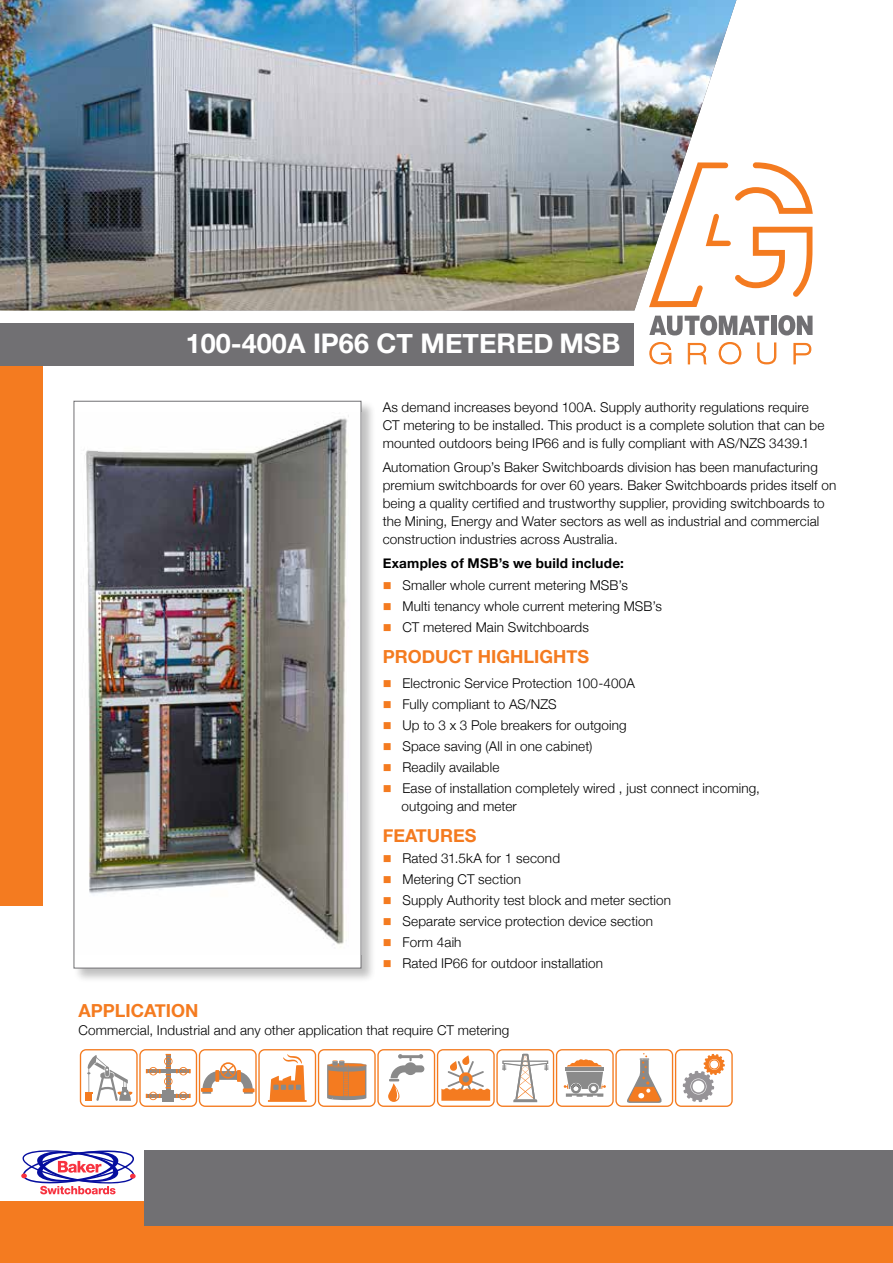
<style>
.page{position:relative;width:893px;height:1263px;background:#fff}
.page>*{position:absolute;margin:0;border:0;box-sizing:border-box;transform-origin:0 0}
.t1{font:700 27px "Helvetica Neue";color:#fff}
.t2{font:700 18px "Helvetica Neue";color:#f47b20}
.t3{font:300 13.5px/18px "Helvetica Neue";letter-spacing:.01em;color:#000}
.t4{font:700 13.5px "Helvetica Neue";letter-spacing:.02em;color:#000}
.s1{color:#f47b20}
</style>
<div class="page">
<div style="left:0;top:1201px;width:893px;height:62px;background:#f47b20"></div>
<div style="left:0;top:347px;width:43px;height:559px;background:#f47b20"></div>
<div style="left:0;top:323px;width:634px;height:43px;background:#717073"></div>
<div style="left:145px;top:1150px;width:748px;height:75px;background:#717073"></div>
<div style="left:73px;top:400px;width:303px;height:583px;background:#000;opacity:.25"></div>
<div style="left:74px;top:401px;width:287px;height:567px;background:#fff"></div>
<img style="left:85px;top:415px;width:264px;height:532px">
<svg style="left:649px;top:342px;width:23px;height:22px"></svg>
<svg style="left:687px;top:342px;width:20px;height:22px"></svg>
<svg style="left:718px;top:342px;width:24px;height:22px"></svg>
<svg style="left:757px;top:342px;width:20px;height:22px"></svg>
<svg style="left:793px;top:342px;width:19px;height:22px"></svg>
<svg style="left:649px;top:315px;width:120px;height:20px"></svg>
<div style="left:771px;top:316px;width:6px;height:19px;background:#717073"></div>
<svg style="left:778px;top:315px;width:34px;height:20px"></svg>
<svg style="left:736px;top:162px;width:77px;height:135px"></svg>
<svg style="left:21px;top:1150px;width:115px;height:44px"></svg>
<div style="left:437px;top:1049px;width:58px;height:58px;border:1px solid #f47b20;border-radius:6px"></div>
<svg style="left:441px;top:1055px;width:49px;height:46px"></svg>
<div style="left:377px;top:1049px;width:58px;height:58px;border:1px solid #f47b20;border-radius:6px"></div>
<svg style="left:388px;top:1083px;width:12px;height:19px"></svg>
<svg style="left:395px;top:1087px;width:5px;height:13px"></svg>
<svg style="left:389px;top:1054px;width:35px;height:27px"></svg>
<div style="left:80px;top:1049px;width:58px;height:58px;border:1px solid #f47b20;border-radius:6px"></div>
<svg style="left:85px;top:1055px;width:48px;height:46px"></svg>
<div style="left:556px;top:1049px;width:58px;height:58px;border:1px solid #f47b20;border-radius:6px"></div>
<hr style="left:565px;top:1067px;width:39px;height:4px;background:#8a8a8a">
<svg style="left:564px;top:1072px;width:42px;height:25px"></svg>
<svg style="left:567px;top:1059px;width:35px;height:7px"></svg>
<div style="left:675px;top:1049px;width:58px;height:58px;border:1px solid #f47b20;border-radius:6px"></div>
<svg style="left:683px;top:1054px;width:42px;height:48px"></svg>
<div style="left:318px;top:1049px;width:58px;height:58px;border:1px solid #f47b20;border-radius:6px"></div>
<svg style="left:327px;top:1060px;width:39px;height:40px;background:#d38a53"></svg>
<div style="left:496px;top:1049px;width:58px;height:58px;border:1px solid #f47b20;border-radius:6px"></div>
<svg style="left:502px;top:1054px;width:46px;height:48px"></svg>
<div style="left:258px;top:1049px;width:58px;height:58px;border:1px solid #f47b20;border-radius:6px"></div>
<svg style="left:268px;top:1054px;width:39px;height:48px"></svg>
<div style="left:615px;top:1049px;width:58px;height:58px;border:1px solid #f47b20;border-radius:6px"></div>
<svg style="left:627px;top:1053px;width:35px;height:50px"></svg>
<div style="left:199px;top:1049px;width:58px;height:58px;border:1px solid #f47b20;border-radius:6px"></div>
<svg style="left:202px;top:1062px;width:51px;height:32px"></svg>
<hr style="left:162px;top:1098px;width:12px;height:4px;background:#8a8a8a">
<svg style="left:146px;top:1054px;width:45px;height:46px"></svg>
<div style="left:139px;top:1049px;width:58px;height:58px;border:1px solid #f47b20;border-radius:6px"></div>
<img style="left:0;top:0;width:736px;height:310px">
<h1 class="t1" style="left:186px;top:322px;width:436px">100-400A IP66 CT METERED MSB</h1>
<p class="t3" style="left:383px;top:397px;width:443px">As demand increases beyond 100A. Supply authority regulations require<br>CT metering to be installed. This product is a complete solution that can be mounted outdoors being IP66 and is fully compliant with AS/NZS 3439.1</p>
<p class="t3" style="left:383px;top:457px;width:455px">Automation Group’s Baker Switchboards division has been manufacturing premium switchboards for over 60 years. Baker Switchboards prides itself on being a quality certified and trustworthy supplier, providing switchboards to the Mining, Energy and Water sectors as well as industrial and commercial construction industries across Australia.</p>
<p class="t4" style="left:383px;top:553px;width:243px">Examples of MSB’s we build include:</p>
<p class="t3" style="left:383px;top:575px;width:247px"><span class="s1">■</span> Smaller whole current metering MSB’s</p>
<p class="t3" style="left:383px;top:596px;width:281px"><span class="s1">■</span> Multi tenancy whole current metering MSB’s</p>
<p class="t3" style="left:383px;top:617px;width:208px"><span class="s1">■</span> CT metered Main Switchboards</p>
<h2 class="t2" style="left:383px;top:642px;width:208px">PRODUCT HIGHLIGHTS</h2>
<p class="t3" style="left:383px;top:673px;width:254px"><span class="s1">■</span> Electronic Service Protection 100-400A</p>
<p class="t3" style="left:383px;top:694px;width:176px"><span class="s1">■</span> Fully compliant to AS/NZS</p>
<p class="t3" style="left:383px;top:715px;width:246px"><span class="s1">■</span> Up to 3 x 3 Pole breakers for outgoing</p>
<p class="t3" style="left:383px;top:736px;width:211px"><span class="s1">■</span> Space saving (All in one cabinet)</p>
<p class="t3" style="left:383px;top:757px;width:118px"><span class="s1">■</span> Readily available</p>
<p class="t3" style="left:401px;top:778px;width:360px;text-indent:-19px"><span class="s1">■</span> Ease of installation completely wired , just connect incoming, outgoing and meter</p>
<h2 class="t2" style="left:383px;top:821px;width:95px">FEATURES</h2>
<p class="t3" style="left:383px;top:848px;width:179px"><span class="s1">■</span> Rated 31.5kA for 1 second</p>
<p class="t3" style="left:383px;top:869px;width:140px"><span class="s1">■</span> Metering CT section</p>
<p class="t3" style="left:383px;top:890px;width:290px"><span class="s1">■</span> Supply Authority test block and meter section</p>
<p class="t3" style="left:383px;top:911px;width:272px"><span class="s1">■</span> Separate service protection device section</p>
<p class="t3" style="left:383px;top:932px;width:80px"><span class="s1">■</span> Form 4aih</p>
<p class="t3" style="left:383px;top:953px;width:222px"><span class="s1">■</span> Rated IP66 for outdoor installation</p>
<h2 class="t2" style="left:78px;top:996px;width:121px">APPLICATION</h2>
<p class="t3" style="left:78px;top:1020px;width:432px">Commercial, Industrial and any other application that require CT metering</p>
</div>
